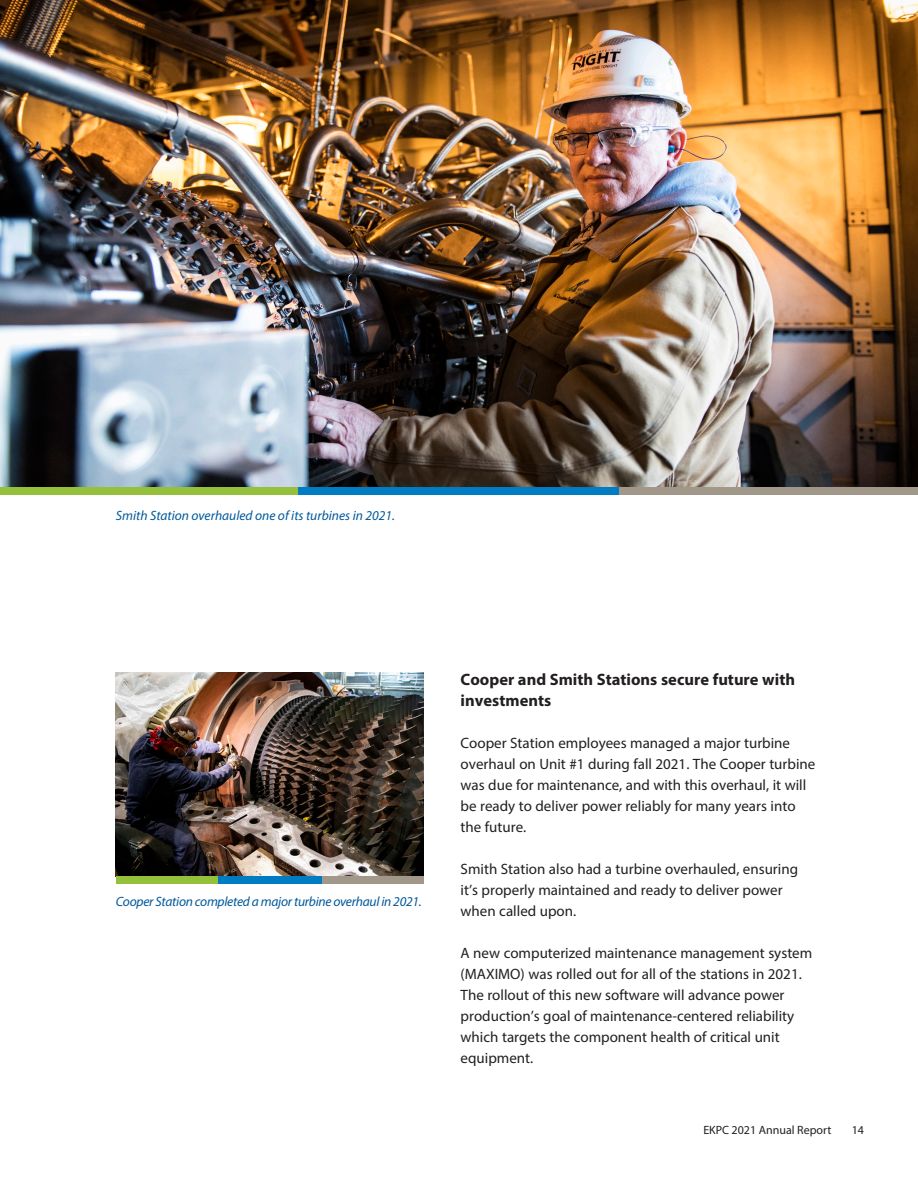
<style>
.page{position:relative;width:918px;height:1188px;background:#fff}
.page>*{position:absolute;margin:0;border:0;box-sizing:border-box;transform-origin:0 0}
.t1{font:700 16.5px/21px "Myriad Pro";color:#231f20}
.t2{font:15px/21px "Myriad Pro";color:#231f20}
.t3{font:italic 13.5px "Myriad Pro";letter-spacing:-.02em;color:#00599b}
.t4{font:italic 13.5px "Myriad Pro";color:#00599b}
.t5{font:12px "Myriad Pro";color:#231f20}
</style>
<div class="page">
<img style="left:0;top:0;width:918px;height:487px">
<img style="left:116px;top:673px;width:308px;height:203px">
<div style="left:116px;top:876px;width:103px;height:8px;background:#95c03c"></div>
<div style="left:320px;top:876px;width:104px;height:8px;background:#a1988a"></div>
<div style="left:218px;top:876px;width:104px;height:8px;background:#007cc2"></div>
<div style="left:0;top:487px;width:301px;height:7px;background:#95c03c"></div>
<div style="left:615px;top:487px;width:303px;height:7px;background:#a1988a"></div>
<div style="left:298px;top:487px;width:321px;height:7px;background:#007cc2"></div>
<p class="t4" style="left:116px;top:507px;width:281px">Smith Station overhauled one of its turbines in 2021.</p>
<p class="t3" style="left:116px;top:893px;width:307px">Cooper Station completed a major turbine overhaul in 2021.</p>
<p class="t1" style="left:461px;top:668px;width:336px">Cooper and Smith Stations secure future with investments</p>
<p class="t2" style="left:461px;top:732px;width:331px">Cooper Station employees managed a major turbine</p>
<p class="t2" style="left:461px;top:753px;width:356px">overhaul on Unit #1 during fall 2021. The Cooper turbine was due for maintenance, and with this overhaul, it will</p>
<p class="t2" style="left:461px;top:795px;width:336px">be ready to deliver power reliably for many years into</p>
<p class="t2" style="left:461px;top:816px;width:67px">the future.</p>
<p class="t2" style="left:461px;top:858px;width:339px">Smith Station also had a turbine overhauled, ensuring</p>
<p class="t2" style="left:461px;top:879px;width:324px">it’s properly maintained and ready to deliver power</p>
<p class="t2" style="left:461px;top:900px;width:117px">when called upon.</p>
<p class="t2" style="left:461px;top:942px;width:353px">A new computerized maintenance management system (MAXIMO) was rolled out for all of the stations in 2021.</p>
<p class="t2" style="left:461px;top:984px;width:325px">The rollout of this new software will advance power</p>
<p class="t2" style="left:461px;top:1005px;width:335px">production’s goal of maintenance-centered reliability which targets the component health of critical unit</p>
<p class="t2" style="left:461px;top:1047px;width:74px">equipment.</p>
<p class="t5" style="left:703px;top:1123px;width:129px">EKPC 2021 Annual Report</p>
<p class="t5" style="left:852px;top:1123px;width:14px">14</p>
</div>
